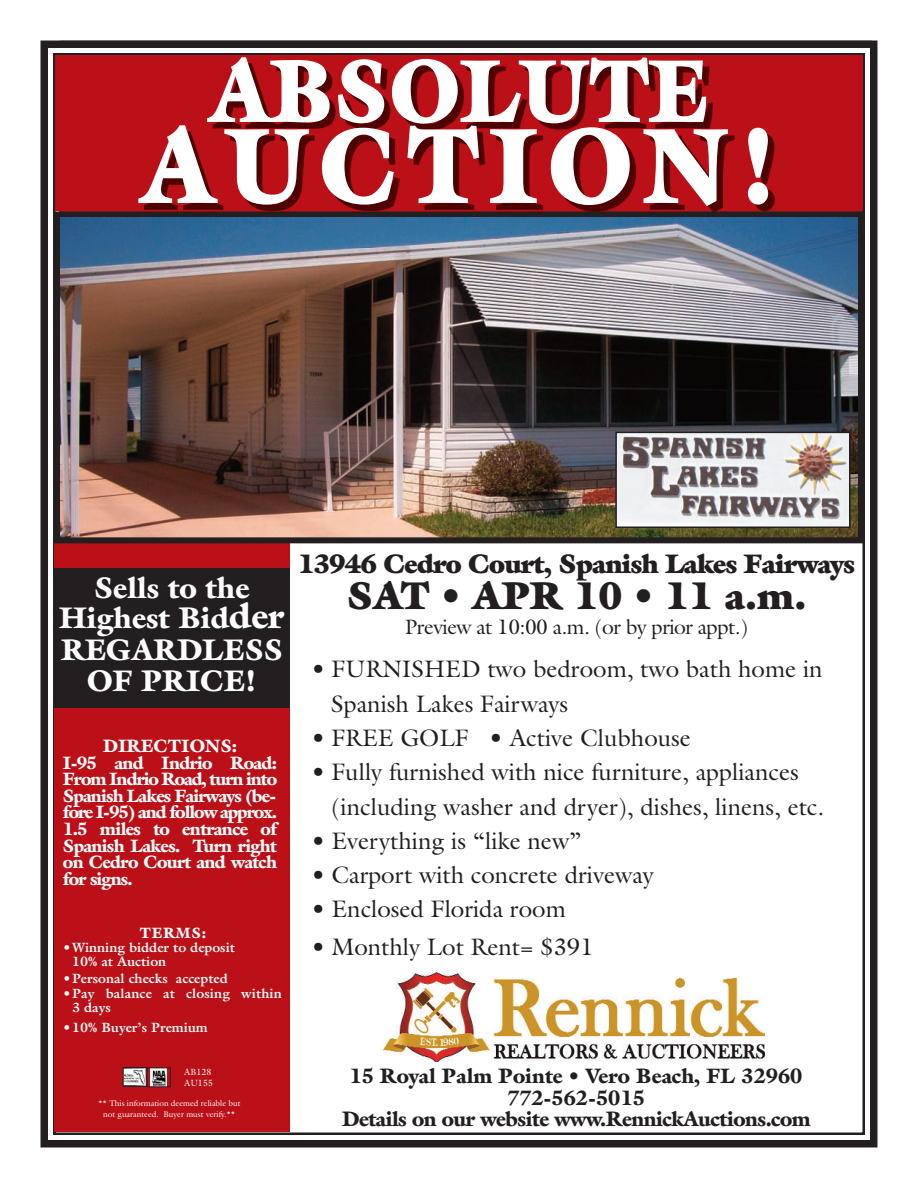
<style>
.page{position:relative;width:918px;height:1188px;background:#fff}
.page>*{position:absolute;margin:0;border:0;box-sizing:border-box;transform-origin:0 0}
.t1{font:900 108px "Galliard Std";letter-spacing:.1em;color:#fff;scale:.9 1}
.t2{font:900 90px "Galliard Std";color:#fff;scale:.9 1}
.t3{font:900 39px "Galliard Std";color:#231f20}
.t4{font:900 30px/31px "Galliard Std";color:#fff;text-align:center}
.t5{font:900 27px "Galliard Std";letter-spacing:-.035em;color:#231f20}
.t6{font:24px/34.3px "Galliard Std";color:#231f20}
.t7{font:900 21px/21.8px "Galliard Std";letter-spacing:-.025em;color:#231f20;text-align:center}
.t8{font:21px "Galliard Std";letter-spacing:-.025em;color:#231f20}
.t9{font:900 18px/16.5px "Galliard Std";letter-spacing:-.04em;color:#fff}
.t10{font:900 15px "Galliard Std";letter-spacing:.05em;color:#fff}
.t11{font:700 13.5px/14.1px "Galliard Std";color:#fff}
.t12{font:9px/10.5px "Galliard Std";color:#fff}
.t13{font:8.25px/10.5px "Galliard Std";color:#fff;text-align:center}
.s1{font-size:36px}
</style>
<div class="page">
<div style="left:40px;top:40px;width:838px;height:1108px;border:8px solid #231f20"></div>
<img style="left:383px;top:973px;width:382px;height:89px">
<div style="left:55px;top:540px;width:235px;height:592px;background:#bb1018"></div>
<img style="left:125px;top:1069px;width:20px;height:16px">
<div style="left:123px;top:1067px;width:24px;height:20px;border:1px solid #231f20"></div>
<img style="left:150px;top:1070px;width:17px;height:15px">
<div style="left:147px;top:1068px;width:24px;height:19px;border:1px solid #231f20"></div>
<img style="left:61px;top:247px;width:796px;height:289px">
<div style="left:54px;top:212px;width:810px;height:331px;border:6px solid #231f20"></div>
<img style="left:59px;top:40px;width:813px;height:207px">
<img style="left:862px;top:212px;width:2px;height:35px">
<img style="left:59px;top:214px;width:802px;height:33px">
<img style="left:60px;top:218px;width:798px;height:29px">
<div style="left:54px;top:568px;width:235px;height:140px;background:#231f20"></div>
<img style="left:618px;top:435px;width:230px;height:90px">
<div style="left:615px;top:432px;width:236px;height:96px;border:2px solid #231f20"></div>
<h2 class="t2" style="left:210px;top:57px;width:556px">ABSOLUTE</h2>
<h1 class="t1" style="left:142px;top:125px;width:708px">AUCTION!</h1>
<p class="t4" style="left:59px;top:576px;width:227px">Sells to the<br>Highest Bid<span class="s1">der<br></span>REGARDLESS<br>OF PRICE!</p>
<p class="t9" style="left:63px;top:740px;width:216px;text-indent:40px">DIRECTIONS:<br>I-95 and Indrio Road:<br>From Indrio Road, turn into<br>Spanish Lakes Fairways (be&shy;fore I-95) and follow approx.<br>1.5 miles to entrance of<br>Spanish Lakes. Turn right on Cedro Court and watch for signs.</p>
<p class="t10" style="left:140px;top:927px;width:68px">TERMS:</p>
<p class="t11" style="left:72px;top:940px;width:164px;text-indent:-8px">•Winning bidder to deposit<br>10% at Auction</p>
<p class="t11" style="left:64px;top:971px;width:165px">•Personal checks accepted</p>
<p class="t11" style="left:72px;top:987px;width:211px;line-height:13.5px;text-indent:-8px">•Pay balance at closing within<br>3 days</p>
<p class="t11" style="left:64px;top:1021px;width:145px">•10% Buyer’s Premium</p>
<p class="t12" style="left:184px;top:1067px;width:30px">AB128<br>AU155</p>
<p class="t13" style="left:98px;top:1098px;width:144px">** This information deemed reliable but not guaranteed. Buyer must verify.**</p>
<p class="t5" style="left:298px;top:553px;width:558px">13946 Cedro Court, Spanish Lakes Fairways</p>
<h3 class="t3" style="left:347px;top:581px;width:461px">SAT • APR 10 • 11 a.m.</h3>
<p class="t8" style="left:405px;top:615px;width:345px">Preview at 10:00 a.m. (or by prior appt.)</p>
<p class="t6" style="left:331px;top:652px;width:493px;text-indent:-20px">• FURNISHED two bedroom, two bath home in<br>Spanish Lakes Fairways</p>
<p class="t6" style="left:311px;top:720px;width:381px">• FREE GOLF • Active Clubhouse</p>
<p class="t6" style="left:331px;top:755px;width:494px;text-indent:-20px">• Fully furnished with nice furniture, appliances (including washer and dryer), dishes, linens, etc.</p>
<p class="t6" style="left:311px;top:823px;width:272px">• Everything is “like new”</p>
<p class="t6" style="left:311px;top:858px;width:344px">• Carport with concrete driveway</p>
<p class="t6" style="left:311px;top:892px;width:256px">• Enclosed Florida room</p>
<p class="t6" style="left:311px;top:929px;width:284px">• Monthly Lot Rent= $391</p>
<p class="t7" style="left:342px;top:1067px;width:470px">15 Royal Palm Pointe • Vero Beach, FL 32960<br>772-562-5015<br>Details on our website www.RennickAuctions.com</p>
</div>
